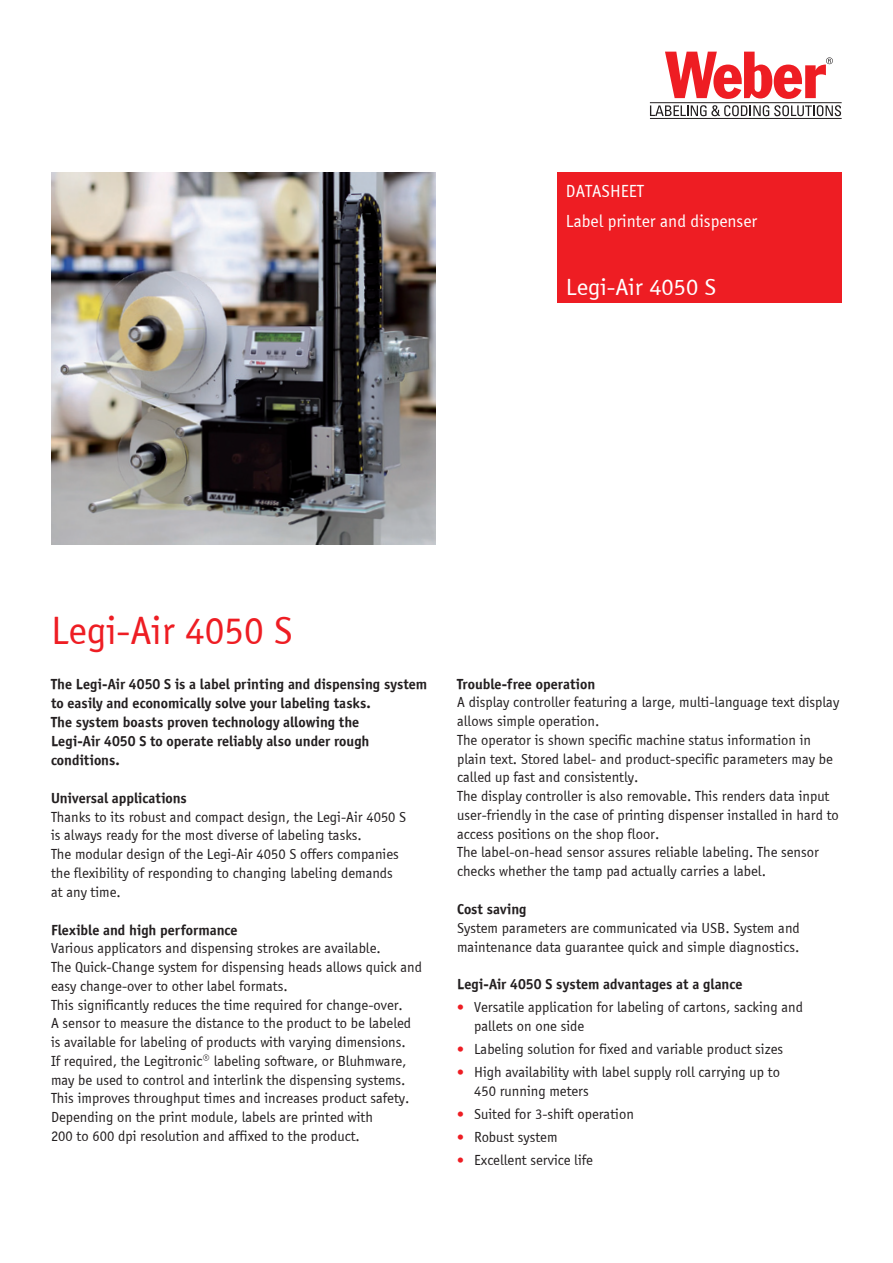
<style>
.page{position:relative;width:893px;height:1263px;background:#fff}
.page>*{position:absolute;margin:0;border:0;box-sizing:border-box;transform-origin:0 0}
.Head{font:40.5px "Officina Sans";color:#ee1d23}
.t1{font:24px "Officina Sans";color:#fff;scale:1.05 1}
.t2{font:18px "Officina Sans";color:#fff}
.Fliesstext{font:15px/18.8px "Officina Sans";color:#231f20}
.Fett{font:700 15px/19px "Officina Sans";color:#231f20}
.s1{font-family:"Tahoma";color:#ee1d23}
</style>
<div class="page">
<div style="left:558px;top:172px;width:284px;height:131px;background:#ee1d23"></div>
<svg style="left:665px;top:52px;width:168px;height:47px"></svg>
<hr style="left:650px;top:102px;width:192px;height:1px;background:#231f20">
<hr style="left:650px;top:118px;width:192px;height:1px;background:#231f20">
<svg style="left:650px;top:105px;width:191px;height:11px"></svg>
<img style="left:51px;top:173px;width:385px;height:372px">
<p class="t2" style="left:566px;top:181px;width:80px">DATASHEET</p>
<p class="t2" style="left:566px;top:211px;width:193px">Label printer and dispenser</p>
<p class="t1" style="left:566px;top:274px;width:145px">Legi-Air 4050 S</p>
<p class="Head" style="left:51px;top:608px;width:243px">Legi-Air 4050 S</p>
<p class="Fett" style="left:51px;top:674px;width:378px">The Legi-Air 4050 S is a label printing and dispensing system to easily and economically solve your labeling tasks.</p>
<p class="Fett" style="left:51px;top:712px;width:310px">The system boasts proven technology allowing the</p>
<p class="Fett" style="left:51px;top:731px;width:320px">Legi-Air 4050 S to operate reliably also under rough</p>
<p class="Fett" style="left:51px;top:750px;width:70px">conditions.</p>
<p class="Fett" style="left:51px;top:788px;width:137px">Universal applications</p>
<p class="Fliesstext" style="left:51px;top:807px;width:357px">Thanks to its robust and compact design, the Legi-Air 4050 S</p>
<p class="Fliesstext" style="left:51px;top:826px;width:312px">is always ready for the most diverse of labeling tasks.</p>
<p class="Fliesstext" style="left:51px;top:845px;width:349px">The modular design of the Legi-Air 4050 S offers companies</p>
<p class="Fliesstext" style="left:51px;top:864px;width:343px">the flexibility of responding to changing labeling demands</p>
<p class="Fliesstext" style="left:51px;top:882px;width:71px">at any time.</p>
<p class="Fett" style="left:51px;top:920px;width:188px">Flexible and high performance</p>
<p class="Fliesstext" style="left:51px;top:939px;width:331px">Various applicators and dispensing strokes are available.</p>
<p class="Fliesstext" style="left:51px;top:958px;width:373px">The Quick-Change system for dispensing heads allows quick and easy change-over to other label formats.</p>
<p class="Fliesstext" style="left:51px;top:995px;width:353px">This significantly reduces the time required for change-over.</p>
<p class="Fliesstext" style="left:51px;top:1014px;width:362px">A sensor to measure the distance to the product to be labeled</p>
<p class="Fliesstext" style="left:51px;top:1033px;width:356px">is available for labeling of products with varying dimensions.</p>
<p class="Fliesstext" style="left:51px;top:1052px;width:357px">If required, the Legitronic® labeling software, or Bluhmware,</p>
<p class="Fliesstext" style="left:51px;top:1070px;width:356px">may be used to control and interlink the dispensing systems.</p>
<p class="Fliesstext" style="left:51px;top:1089px;width:360px">This improves throughput times and increases product safety.</p>
<p class="Fliesstext" style="left:51px;top:1108px;width:323px">Depending on the print module, labels are printed with</p>
<p class="Fliesstext" style="left:51px;top:1127px;width:310px">200 to 600 dpi resolution and affixed to the product.</p>
<p class="Fett" style="left:457px;top:674px;width:140px">Trouble-free operation</p>
<p class="Fliesstext" style="left:457px;top:693px;width:384px">A display controller featuring a large, multi-language text display allows simple operation.</p>
<p class="Fliesstext" style="left:457px;top:731px;width:377px">The operator is shown specific machine status information in plain text. Stored label- and product-specific parameters may be called up fast and consistently.</p>
<p class="Fliesstext" style="left:457px;top:787px;width:383px">The display controller is also removable. This renders data input user-friendly in the case of printing dispenser installed in hard to access positions on the shop floor.</p>
<p class="Fliesstext" style="left:457px;top:843px;width:363px">The label-on-head sensor assures reliable labeling. The sensor checks whether the tamp pad actually carries a label.</p>
<p class="Fett" style="left:457px;top:899px;width:71px">Cost saving</p>
<p class="Fliesstext" style="left:457px;top:918px;width:344px">System parameters are communicated via USB. System and</p>
<p class="Fliesstext" style="left:457px;top:937px;width:344px">maintenance data guarantee quick and simple diagnostics.</p>
<p class="Fett" style="left:457px;top:975px;width:287px">Legi-Air 4050 S system advantages at a glance</p>
<p class="Fliesstext" style="left:474px;top:998px;width:330px;text-indent:-17px"><span class="s1">•</span> Versatile application for labeling of cartons, sacking and pallets on one side</p>
<p class="Fliesstext" style="left:457px;top:1040px;width:327px"><span class="s1">•</span> Labeling solution for fixed and variable product sizes</p>
<p class="Fliesstext" style="left:474px;top:1063px;width:307px;text-indent:-17px"><span class="s1">•</span> High availability with label supply roll carrying up to<br>450 running meters</p>
<p class="Fliesstext" style="left:457px;top:1105px;width:178px"><span class="s1">•</span> Suited for 3-shift operation</p>
<p class="Fliesstext" style="left:457px;top:1128px;width:102px"><span class="s1">•</span> Robust system</p>
<p class="Fliesstext" style="left:457px;top:1151px;width:137px"><span class="s1">•</span> Excellent service life</p>
</div>
